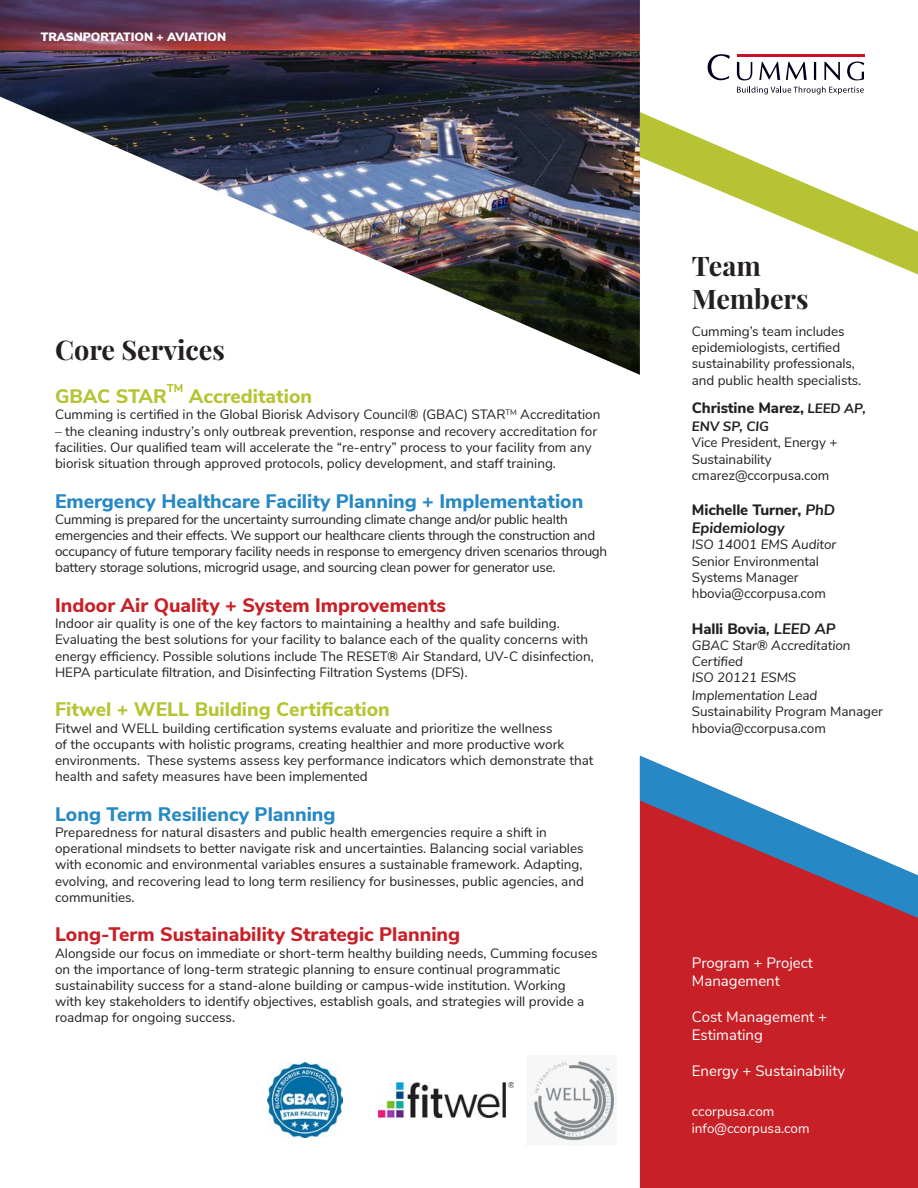
<style>
.page{position:relative;width:918px;height:1188px;background:#fff}
.page>*{position:absolute;margin:0;border:0;box-sizing:border-box;transform-origin:0 0}
.t1{font:700 27px/32.4px "Playfair Display";color:#231f20}
.t2{font:800 19.5px "Nunito Sans";color:#2688c4}
.t3{font:800 19.5px "Nunito Sans";color:#c72027}
.t4{font:800 19.5px "Nunito Sans";color:#b6c434}
.t5{font:15px/18px "Nunito Sans";color:#fff}
.t6{font:800 15px/18px "Nunito Sans";letter-spacing:-.005em;color:#231f20}
.t7{font:13.5px/16.2px "Nunito Sans";color:#231f20}
.t8{font:13.5px/16.2px "Nunito Sans";letter-spacing:-.02em;color:#231f20}
.t9{font:italic 13.5px/16.2px "Nunito Sans";letter-spacing:-.005em;color:#231f20}
.t10{font:13.5px "Nunito Sans";color:#fff}
.t11{font:italic 700 13.5px "Nunito Sans";letter-spacing:-.005em;color:#231f20}
.t12{font:900 12px "Nunito Sans";color:#fff}
.t13{font:800 11.4px "Nunito Sans";color:#b6c434}
.s1{font-weight:700;font-style:italic;font-size:13.5px}
.s2{font-weight:700;font-style:italic}
</style>
<div class="page">
<img style="left:0;top:0;width:640px;height:375px">
<div style="left:640px;top:918px;width:278px;height:270px;background:#c72027"></div>
<svg style="left:640px;top:112px;width:278px;height:162px"></svg>
<hr style="left:737px;top:55px;width:127px;height:2px;background:#c61225">
<svg style="left:708px;top:54px;width:22px;height:26px"></svg>
<svg style="left:737px;top:61px;width:127px;height:33px"></svg>
<svg style="left:640px;top:756px;width:278px;height:162px"></svg>
<img style="left:267px;top:1063px;width:75px;height:75px">
<img style="left:379px;top:1083px;width:134px;height:35px">
<img style="left:530px;top:1055px;width:87px;height:87px">
<p class="t12" style="left:41px;top:28px;width:187px">TRASNPORTATION + AVIATION</p>
<p class="t1" style="left:55px;top:333px;width:171px">Core Services</p>
<p class="t13" style="left:167px;top:380px;width:18px">TM</p>
<p class="t4" style="left:189px;top:382px;width:125px">Accreditation</p>
<p class="t7" style="left:55px;top:406px;width:547px">Cumming is certified in the Global Biorisk Advisory Council® (GBAC) STAR<sup>TM</sup> Accreditation</p>
<p class="t7" style="left:55px;top:422px;width:544px">– the cleaning industry’s only outbreak prevention, response and recovery accreditation for facilities. Our qualified team will accelerate the “re-entry” process to your facility from any biorisk situation through approved protocols, policy development, and staff training.</p>
<p class="t2" style="left:55px;top:487px;width:530px">Emergency Healthcare Facility Planning + Implementation</p>
<p class="t8" style="left:55px;top:510px;width:554px">Cumming is prepared for the uncertainty surrounding climate change and/or public health emergencies and their effects. We support our healthcare clients through the construction and occupancy of future temporary facility needs in response to emergency driven scenarios through battery storage solutions, microgrid usage, and sourcing clean power for generator use.</p>
<p class="t3" style="left:55px;top:591px;width:392px">Indoor Air Quality + System Improvements</p>
<p class="t7" style="left:55px;top:615px;width:540px">Indoor air quality is one of the key factors to maintaining a healthy and safe building.<br>Evaluating the best solutions for your facility to balance each of the quality concerns with energy efficiency. Possible solutions include The RESET® Air Standard, UV-C disinfection, HEPA particulate filtration, and Disinfecting Filtration Systems (DFS).</p>
<p class="t4" style="left:55px;top:695px;width:336px">Fitwel + WELL Building Certification</p>
<p class="t7" style="left:55px;top:719px;width:540px">Fitwel and WELL building certification systems evaluate and prioritize the wellness<br>of the occupants with holistic programs, creating healthier and more productive work environments. These systems assess key performance indicators which demonstrate that health and safety measures have been implemented</p>
<p class="t2" style="left:55px;top:800px;width:282px">Long Term Resiliency Planning</p>
<p class="t7" style="left:55px;top:823px;width:530px">Preparedness for natural disasters and public health emergencies require a shift in operational mindsets to better navigate risk and uncertainties. Balancing social variables with economic and environmental variables ensures a sustainable framework. Adapting, evolving, and recovering lead to long term resiliency for businesses, public agencies, and communities.</p>
<p class="t3" style="left:55px;top:920px;width:407px">Long-Term Sustainability Strategic Planning</p>
<p class="t7" style="left:55px;top:944px;width:544px">Alongside our focus on immediate or short-term healthy building needs, Cumming focuses on the importance of long-term strategic planning to ensure continual programmatic sustainability success for a stand-alone building or campus-wide institution. Working<br>with key stakeholders to identify objectives, establish goals, and strategies will provide a roadmap for ongoing success.</p>
<p class="t4" style="left:55px;top:382px;width:113px">GBAC STAR</p>
<p class="t1" style="left:692px;top:250px;width:118px">Team<br>Members</p>
<p class="t7" style="left:692px;top:322px;width:171px">Cumming’s team includes epidemiologists, certified sustainability professionals, and public health specialists.</p>
<p class="t6" style="left:692px;top:398px;width:175px">Christine Marez, <span class="s1">LEED AP,</span></p>
<p class="t11" style="left:692px;top:417px;width:79px">ENV SP, CIG</p>
<p class="t7" style="left:692px;top:434px;width:147px">Vice President, Energy +<br>Sustainability</p>
<p class="t7" style="left:692px;top:466px;width:139px">cmarez@ccorpusa.com</p>
<p class="t6" style="left:692px;top:500px;width:145px">Michelle Turner, <span class="s2">PhD<br>Epidemiology</span></p>
<p class="t9" style="left:692px;top:536px;width:146px">ISO 14001 EMS Auditor</p>
<p class="t7" style="left:692px;top:552px;width:129px">Senior Environmental</p>
<p class="t7" style="left:692px;top:568px;width:108px">Systems Manager</p>
<p class="t7" style="left:692px;top:584px;width:136px">hbovia@ccorpusa.com</p>
<p class="t6" style="left:692px;top:618px;width:145px">Halli Bovia<span class="s2">, LEED AP</span></p>
<p class="t9" style="left:692px;top:636px;width:160px">GBAC Star® Accreditation<br>Certified</p>
<p class="t9" style="left:692px;top:668px;width:127px;line-height:18px">ISO 20121 ESMS<br>Implementation Lead</p>
<p class="t7" style="left:692px;top:703px;width:192px">Sustainability Program Manager</p>
<p class="t7" style="left:692px;top:719px;width:136px">hbovia@ccorpusa.com</p>
<p class="t5" style="left:692px;top:952px;width:123px">Program + Project<br>Management</p>
<p class="t5" style="left:692px;top:1006px;width:137px">Cost Management +<br>Estimating</p>
<p class="t5" style="left:692px;top:1060px;width:155px">Energy + Sustainability</p>
<p class="t10" style="left:692px;top:1102px;width:84px">ccorpusa.com</p>
<p class="t10" style="left:692px;top:1118px;width:119px">info@ccorpusa.com</p>
</div>
